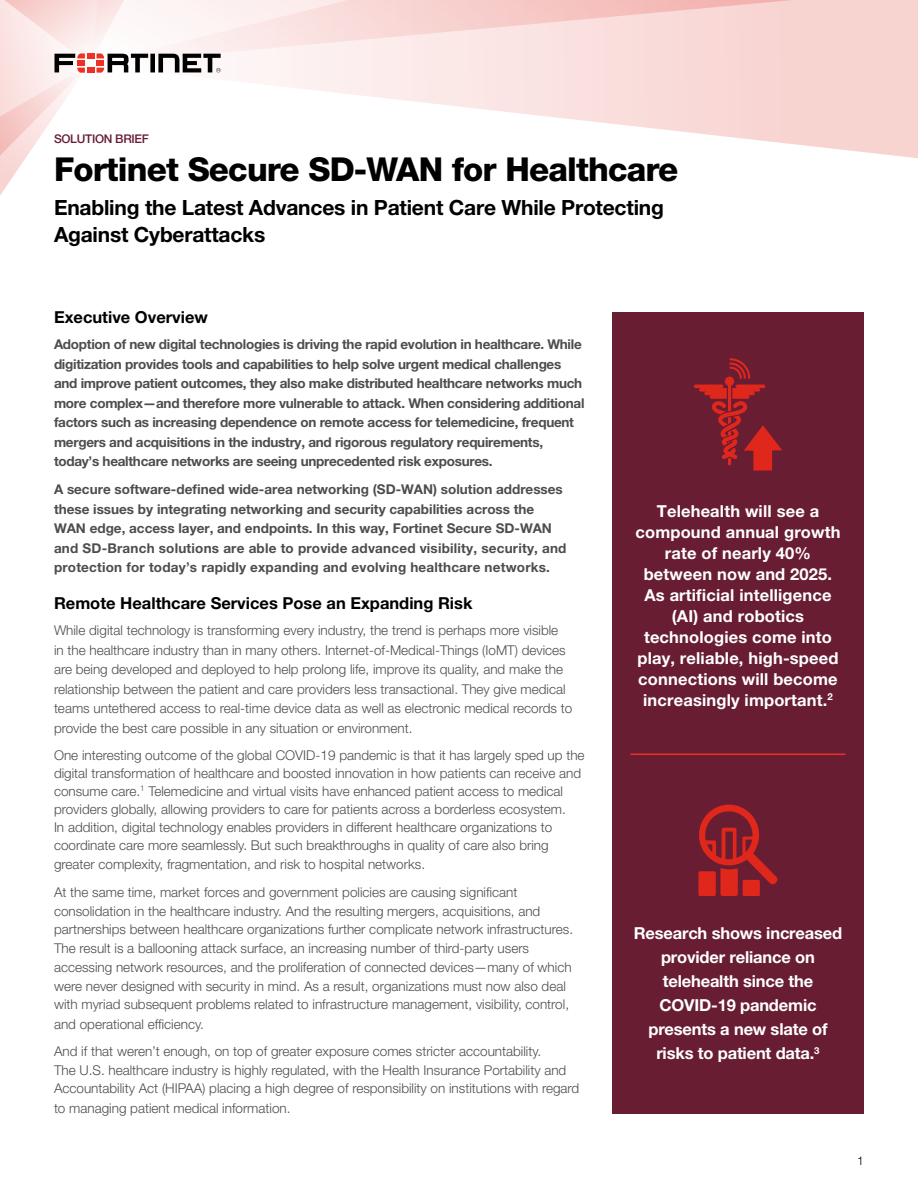
<style>
.page{position:relative;width:918px;height:1188px;background:#fff}
.page>*{position:absolute;margin:0;border:0;box-sizing:border-box;transform-origin:0 0}
.t1{font:800 33px "Helvetica Neue LT Pro";letter-spacing:-.025em;color:#000}
.t2{font:700 21px/27px "Helvetica Neue LT Pro";letter-spacing:-.01em;color:#000}
.t3{font:700 16.5px/21px "Helvetica Neue LT Pro";letter-spacing:.01em;color:#fff;text-align:center}
.t4{font:700 16.5px/24px "Helvetica Neue LT Pro";letter-spacing:-.01em;color:#fff;text-align:center}
.t5{font:700 16.5px "Helvetica Neue LT Pro";color:#000}
.t6{font:300 13.5px/18.9px "Helvetica Neue LT Pro";color:#4d4d4f}
.t7{font:700 13.5px/19.5px "Helvetica Neue LT Pro";letter-spacing:-.02em;color:#4d4d4f}
.t8{font:700 13.5px/19.5px "Helvetica Neue LT Pro";color:#4d4d4f}
.t9{font:500 12px "Helvetica Neue LT Pro";letter-spacing:-.025em;color:#681d33}
.t10{font:300 12px "Helvetica Neue LT Pro";color:#000}
</style>
<div class="page">
<svg style="left:251px;top:65px;width:667px;height:93px"></svg>
<svg style="left:221px;top:0;width:697px;height:65px;background:#f9dbd9"></svg>
<svg style="left:0;top:0;width:221px;height:195px"></svg>
<div style="left:612px;top:312px;width:252px;height:802px;background:#681d33"></div>
<hr style="left:631px;top:754px;width:214px;height:1px;background:#ee3124">
<svg style="left:694px;top:358px;width:88px;height:113px"></svg>
<svg style="left:698px;top:804px;width:80px;height:92px"></svg>
<p class="t9" style="left:54px;top:132px;width:97px">SOLUTION BRIEF</p>
<h1 class="t1" style="left:54px;top:150px;width:626px">Fortinet Secure SD-WAN for Healthcare</h1>
<h2 class="t2" style="left:54px;top:194px;width:611px">Enabling the Latest Advances in Patient Care While Protecting<br>Against Cyberattacks</h2>
<p class="t5" style="left:54px;top:307px;width:156px">Executive Overview</p>
<p class="t7" style="left:54px;top:334px;width:532px">Adoption of new digital technologies is driving the rapid evolution in healthcare. While digitization provides tools and capabilities to help solve urgent medical challenges and improve patient outcomes, they also make distributed healthcare networks much more complex—and therefore more vulnerable to attack. When considering additional factors such as increasing dependence on remote access for telemedicine, frequent mergers and acquisitions in the industry, and rigorous regulatory requirements, today’s healthcare networks are seeing unprecedented risk exposures.</p>
<p class="t8" style="left:54px;top:480px;width:514px">A secure software-defined wide-area networking (SD-WAN) solution addresses these issues by integrating networking and security capabilities across the WAN edge, access layer, and endpoints. In this way, Fortinet Secure SD-WAN and SD-Branch solutions are able to provide advanced visibility, security, and protection for today’s rapidly expanding and evolving healthcare networks.</p>
<p class="t5" style="left:54px;top:593px;width:420px">Remote Healthcare Services Pose an Expanding Risk</p>
<p class="t6" style="left:54px;top:621px;width:520px;line-height:19.5px">While digital technology is transforming every industry, the trend is perhaps more visible<br>in the healthcare industry than in many others. Internet-of-Medical-Things (IoMT) devices are being developed and deployed to help prolong life, improve its quality, and make the relationship between the patient and care providers less transactional. They give medical teams untethered access to real-time device data as well as electronic medical records to provide the best care possible in any situation or environment.</p>
<p class="t6" style="left:54px;top:746px;width:532px;line-height:18px">One interesting outcome of the global COVID-19 pandemic is that it has largely sped up the digital transformation of healthcare and boosted innovation in how patients can receive and consume care.<sup>1</sup> Telemedicine and virtual visits have enhanced patient access to medical providers globally, allowing providers to care for patients across a borderless ecosystem.<br>In addition, digital technology enables providers in different healthcare organizations to coordinate care more seamlessly. But such breakthroughs in quality of care also bring</p>
<p class="t6" style="left:54px;top:850px;width:465px;line-height:27.6px">greater complexity, fragmentation, and risk to hospital networks.<br>At the same time, market forces and government policies are causing significant</p>
<p class="t6" style="left:54px;top:901px;width:521px">consolidation in the healthcare industry. And the resulting mergers, acquisitions, and partnerships between healthcare organizations further complicate network infrastructures.<br>The result is a ballooning attack surface, an increasing number of third-party users accessing network resources, and the proliferation of connected devices—many of which were never designed with security in mind. As a result, organizations must now also deal with myriad subsequent problems related to infrastructure management, visibility, control, and operational efficiency.</p>
<p class="t6" style="left:54px;top:1042px;width:527px">And if that weren’t enough, on top of greater exposure comes stricter accountability.<br>The U.S. healthcare industry is highly regulated, with the Health Insurance Portability and Accountability Act (HIPAA) placing a high degree of responsibility on institutions with regard to managing patient medical information.</p>
<p class="t3" style="left:635px;top:500px;width:207px">Telehealth will see a compound annual growth rate of nearly 40% between now and 2025.<br>As artificial intelligence (AI) and robotics technologies come into play, reliable, high-speed connections will become increasingly important.<sup>2</sup></p>
<p class="t4" style="left:634px;top:921px;width:210px">Research shows increased provider reliance on telehealth since the<br>COVID-19 pandemic presents a new slate of risks to patient data.<sup>3</sup></p>
<p class="t10" style="left:857px;top:1154px;width:8px">1</p>
</div>
